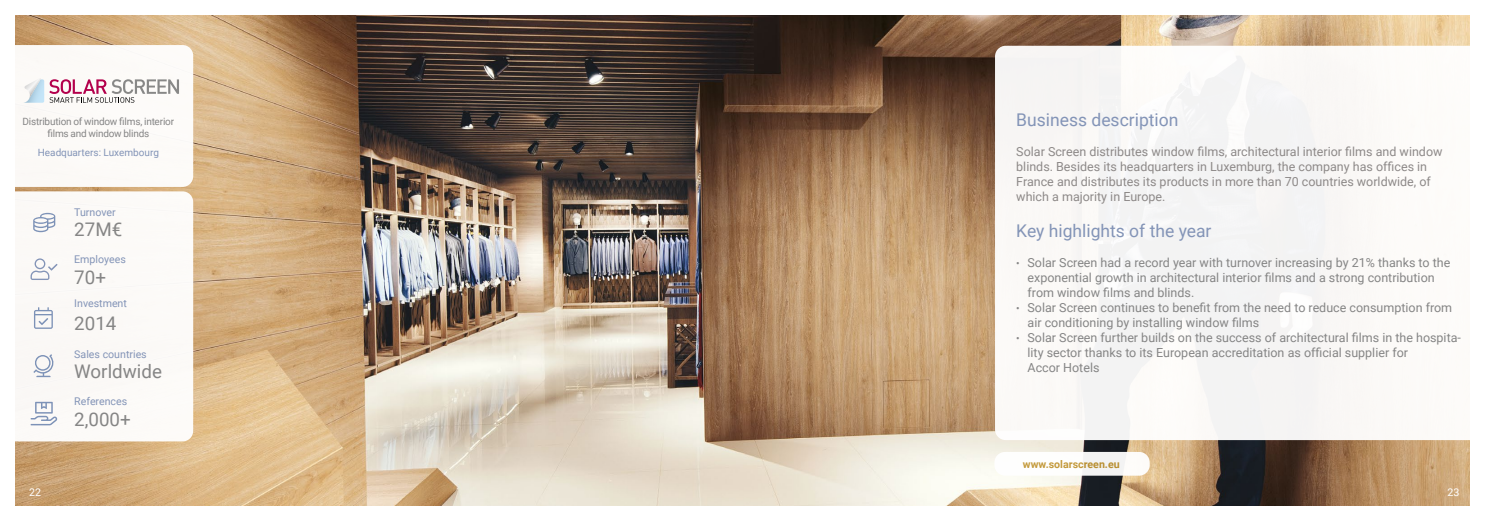
<style>
.page{position:relative;width:1489px;height:525px;background:#fff}
.page>*{position:absolute;margin:0;border:0;box-sizing:border-box;transform-origin:0 0}
.t1{font:18.75px "Roboto";color:#858585}
.t2{font:17.5px "Roboto";color:#8394b7}
.t3{font:12.5px/15px "Roboto";color:#858585}
.t4{font:12.5px/15px "Roboto";color:#8d8988}
.t5{font:10.62px "Roboto";color:#8394b7}
.t6{font:700 10.62px "Roboto";color:#c19532}
.t7{font:10.62px "Roboto";color:#fff}
.t8{font:10px/12px "Roboto";letter-spacing:-.02em;color:#858585;text-align:center}
.t9{font:10px "Roboto";color:#8394b7}
.s1{font-size:10.62px}
</style>
<div class="page">
<img style="left:16px;top:16px;width:1453px;height:489px">
<div style="left:1px;top:45px;width:192px;height:142px;background:#fcfaf8;border-radius:11px"></div>
<div style="left:0;top:191px;width:193px;height:250px;background:#fcfaf7;border-radius:11px"></div>
<div style="left:994px;top:46px;width:475px;height:394px;background:#faf8f6"></div>
<svg style="left:24px;top:78px;width:155px;height:25px"></svg>
<div style="left:994px;top:451px;width:155px;height:24px;background:#fff;border-radius:11px"></div>
<svg style="left:33px;top:213px;width:22px;height:19px"></svg>
<svg style="left:34px;top:307px;width:19px;height:21px"></svg>
<svg style="left:33px;top:354px;width:21px;height:23px"></svg>
<svg style="left:31px;top:401px;width:26px;height:24px"></svg>
<svg style="left:31px;top:258px;width:27px;height:22px"></svg>
<p class="t8" style="left:23px;top:115px;width:153px">Distribution of window films, interior films and window blinds</p>
<p class="t9" style="left:38px;top:145px;width:123px">Headquarters: Luxembourg</p>
<p class="t5" style="left:74px;top:205px;width:43px">Turnover</p>
<h1 class="t1" style="left:74px;top:216px;width:49px">27M€</h1>
<p class="t5" style="left:74px;top:252px;width:53px">Employees</p>
<h1 class="t1" style="left:74px;top:263px;width:33px">70+</h1>
<p class="t5" style="left:74px;top:295px;width:54px">Investment</p>
<h1 class="t1" style="left:74px;top:310px;width:44px">2014</h1>
<p class="t5" style="left:74px;top:346px;width:74px">Sales countries</p>
<h1 class="t1" style="left:74px;top:358px;width:89px">Worldwide</h1>
<p class="t5" style="left:74px;top:394px;width:55px">References</p>
<h1 class="t1" style="left:74px;top:406px;width:58px">2,000+</h1>
<h2 class="t2" style="left:1016px;top:107px;width:164px">Business description</h2>
<p class="t4" style="left:1016px;top:143px;width:428px">Solar Screen distributes window films, architectural interior films and window blinds. Besides its headquarters in Luxemburg, the company has offices in France and distributes its products in more than 70 countries worldwide, of which a majority in Europe.</p>
<h2 class="t2" style="left:1016px;top:218px;width:197px">Key highlights of the year</h2>
<p class="t3" style="left:1027px;top:254px;width:424px;text-indent:-11px"><span class="s1">•</span> Solar Screen had a record year with turnover increasing by 21% thanks to the exponential growth in architectural interior films and a strong contribution from window films and blinds.</p>
<p class="t3" style="left:1027px;top:299px;width:426px;text-indent:-11px"><span class="s1">•</span> Solar Screen continues to benefit from the need to reduce consumption from air conditioning by installing window films</p>
<p class="t3" style="left:1027px;top:329px;width:435px;text-indent:-11px"><span class="s1">•</span> Solar Screen further builds on the success of architectural films in the hospita&shy;lity sector thanks to its European accreditation as official supplier for<br>Accor Hotels</p>
<p class="t6" style="left:1022px;top:456px;width:98px">www.solarscreen.eu</p>
<p class="t7" style="left:29px;top:484px;width:13px">22</p>
<p class="t7" style="left:1447px;top:484px;width:13px">23</p>
</div>
